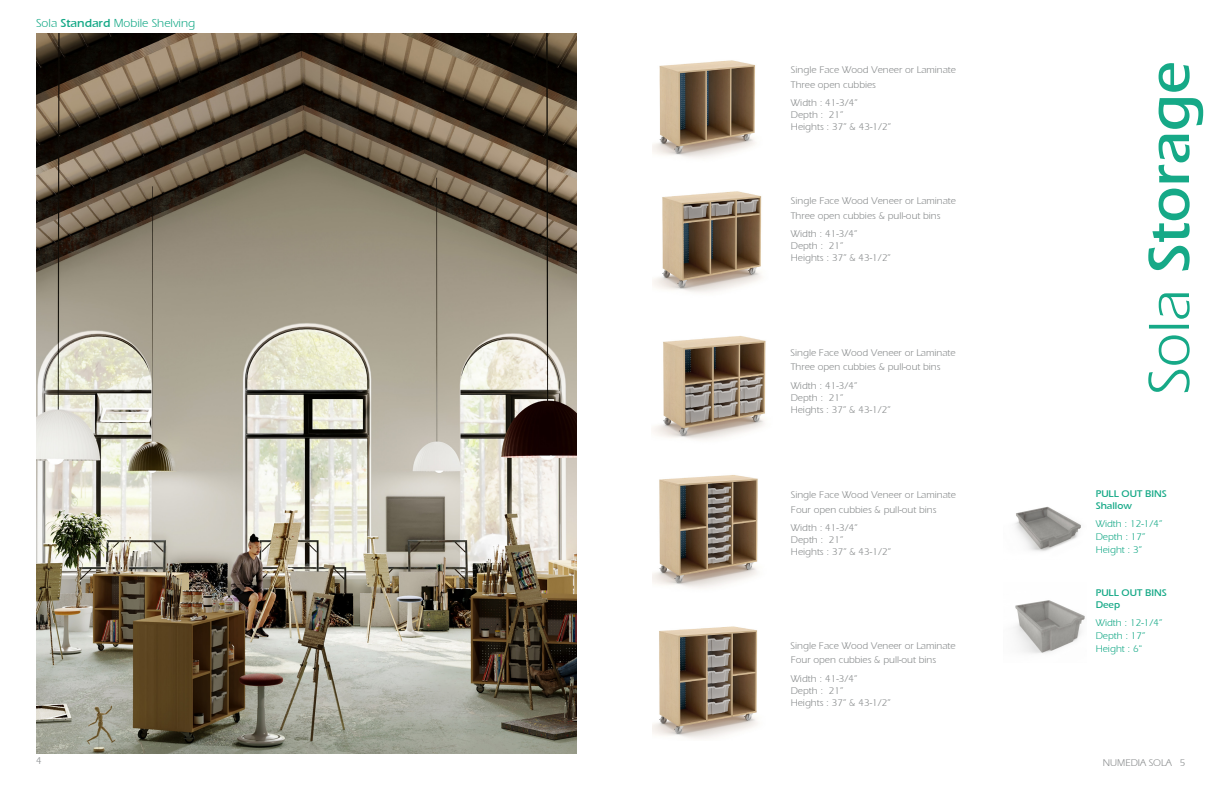
<style>
.page{position:relative;width:1224px;height:792px;background:#fff}
.page>*{position:absolute;margin:0;border:0;box-sizing:border-box;transform-origin:0 0}
.t1{font:60px "Aquiline Book Bold SWFTE";color:#16a987}
.t2{font:12px "Aquiline Book Regular SWFTE";color:#16a987}
.t3{font:10px "Aquiline Book Regular SWFTE";color:#898c8d}
.t4{font:10px "Aquiline Book Regular SWFTE";color:#16a987}
.t5{font:10px "Aquiline Book Bold SWFTE";color:#16a987}
.s1{font-family:"Aquiline Book Bold SWFTE"}
.s2{font-family:"Aquiline Book Regular SWFTE"}
</style>
<div class="page">
<img style="left:652px;top:60px;width:104px;height:99px">
<img style="left:653px;top:191px;width:109px;height:102px">
<img style="left:653px;top:336px;width:113px;height:104px">
<img style="left:652px;top:475px;width:106px;height:114px">
<img style="left:652px;top:626px;width:106px;height:113px">
<img style="left:36px;top:33px;width:540px;height:720px">
<img style="left:1014px;top:600px;width:71px;height:54px">
<img style="left:1015px;top:506px;width:66px;height:46px">
<p class="t2" style="left:36px;top:16px;width:161px">Sola <span class="s1">Standard</span> Mobile Shelving</p>
<p class="t3" style="left:36px;top:755px;width:7px">4</p>
<p class="t3" style="left:791px;top:64px;width:167px">Single Face Wood Veneer or Laminate</p>
<p class="t3" style="left:791px;top:79px;width:87px">Three open cubbies</p>
<p class="t3" style="left:791px;top:97px;width:68px">Width : 41-3/4”</p>
<p class="t3" style="left:791px;top:109px;width:54px">Depth : 21”</p>
<p class="t3" style="left:791px;top:121px;width:102px">Heights : 37” &amp; 43-1/2”</p>
<p class="t3" style="left:791px;top:195px;width:167px">Single Face Wood Veneer or Laminate</p>
<p class="t3" style="left:791px;top:210px;width:151px">Three open cubbies &amp; pull-out bins</p>
<p class="t3" style="left:791px;top:228px;width:68px">Width : 41-3/4”</p>
<p class="t3" style="left:791px;top:240px;width:54px">Depth : 21”</p>
<p class="t3" style="left:791px;top:252px;width:102px">Heights : 37” &amp; 43-1/2”</p>
<p class="t3" style="left:791px;top:347px;width:167px">Single Face Wood Veneer or Laminate</p>
<p class="t3" style="left:791px;top:361px;width:151px">Three open cubbies &amp; pull-out bins</p>
<p class="t3" style="left:791px;top:380px;width:68px">Width : 41-3/4”</p>
<p class="t3" style="left:791px;top:392px;width:54px">Depth : 21”</p>
<p class="t3" style="left:791px;top:404px;width:102px">Heights : 37” &amp; 43-1/2”</p>
<p class="t3" style="left:791px;top:489px;width:167px">Single Face Wood Veneer or Laminate</p>
<p class="t3" style="left:791px;top:504px;width:147px">Four open cubbies &amp; pull-out bins</p>
<p class="t3" style="left:791px;top:522px;width:68px">Width : 41-3/4”</p>
<p class="t3" style="left:791px;top:534px;width:54px">Depth : 21”</p>
<p class="t3" style="left:791px;top:546px;width:102px">Heights : 37” &amp; 43-1/2”</p>
<p class="t3" style="left:791px;top:640px;width:167px">Single Face Wood Veneer or Laminate</p>
<p class="t3" style="left:791px;top:654px;width:147px">Four open cubbies &amp; pull-out bins</p>
<p class="t3" style="left:791px;top:673px;width:68px">Width : 41-3/4”</p>
<p class="t3" style="left:791px;top:685px;width:54px">Depth : 21”</p>
<p class="t3" style="left:791px;top:697px;width:102px">Heights : 37” &amp; 43-1/2”</p>
<p class="t1" style="left:1134px;top:395px;width:335px;rotate:-90deg"><span class="s2">Sola</span> Storage</p>
<p class="t5" style="left:1096px;top:488px;width:73px">PULL OUT BINS</p>
<p class="t5" style="left:1096px;top:500px;width:38px">Shallow</p>
<p class="t4" style="left:1096px;top:518px;width:68px">Width : 12-1/4”</p>
<p class="t4" style="left:1096px;top:531px;width:51px">Depth : 17”</p>
<p class="t4" style="left:1096px;top:544px;width:48px">Height : 3”</p>
<p class="t5" style="left:1096px;top:587px;width:73px">PULL OUT BINS</p>
<p class="t5" style="left:1096px;top:599px;width:26px">Deep</p>
<p class="t4" style="left:1096px;top:617px;width:68px">Width : 12-1/4”</p>
<p class="t4" style="left:1096px;top:630px;width:51px">Depth : 17”</p>
<p class="t4" style="left:1096px;top:643px;width:48px">Height : 6"</p>
<p class="t3" style="left:1103px;top:757px;width:84px">NUMEDIA SOLA 5</p>
</div>
